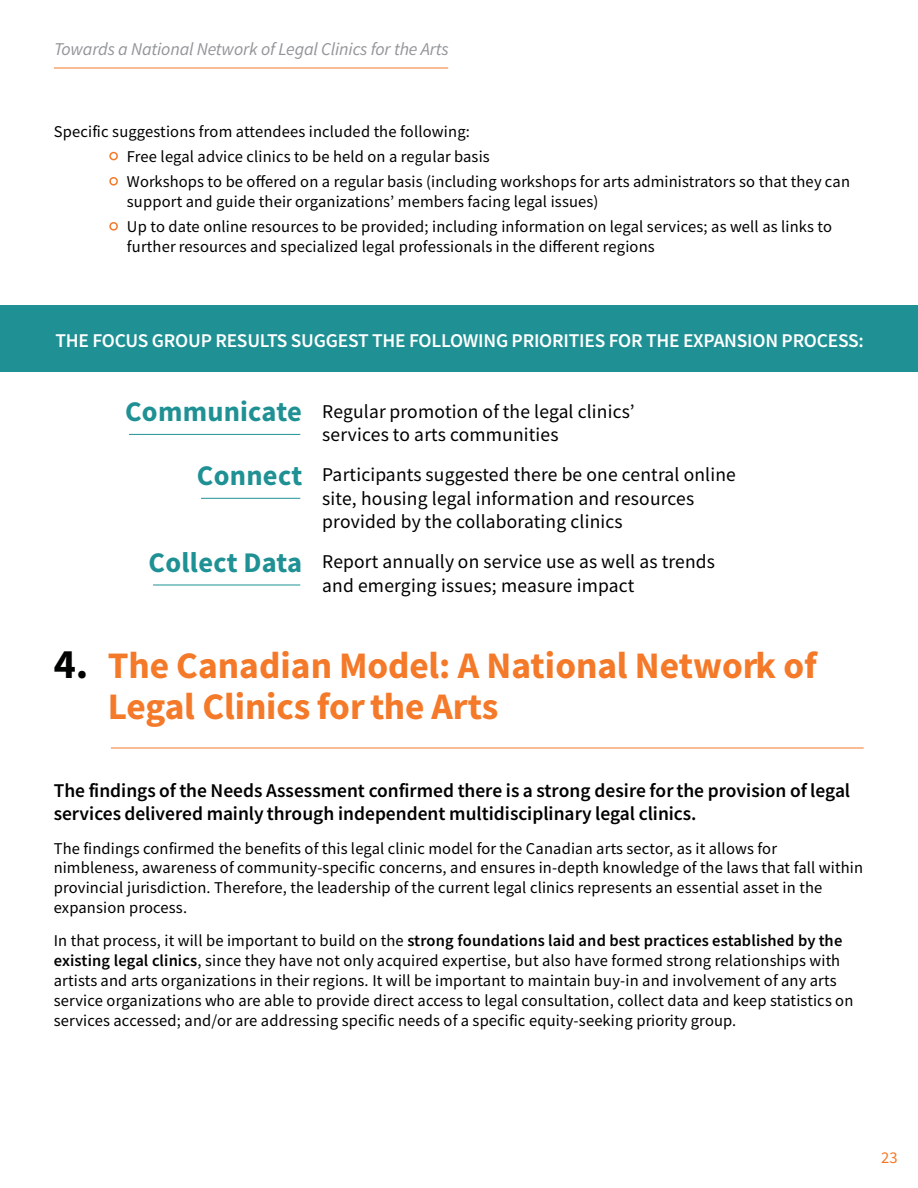
<style>
.page{position:relative;width:918px;height:1188px;background:#fff}
.page>*{position:absolute;margin:0;border:0;box-sizing:border-box;transform-origin:0 0}
.t1{font:37.5px/40.5px "Source Sans Variable";letter-spacing:.04em;color:#f47929}
.t2{font:28.5px "Source Sans Variable";letter-spacing:.045em;color:#1f9194}
.t3{font:19.5px/23.4px "Source Sans Variable";letter-spacing:.03em;color:#000}
.t4{font:19.5px "Source Sans Variable";letter-spacing:.015em;color:#fff}
.t5{font:italic 18px "Source Sans Variable";letter-spacing:.01em;color:#939598}
.t6{font:16.5px/19.8px "Source Sans Variable";letter-spacing:.03em;color:#000}
.t7{font:16.5px "Source Sans Variable";color:#f47929}
.s1{font-family:"Lato";font-weight:300;font-size:24px;color:#f47929}
.s2{font-size:42px;color:#000101}
</style>
<div class="page">
<hr style="left:54px;top:68px;width:394px;height:1px;background:#f47929">
<hr style="left:129px;top:434px;width:171px;height:1px;background:#1f9194">
<hr style="left:201px;top:498px;width:99px;height:1px;background:#1f9194">
<hr style="left:153px;top:585px;width:147px;height:1px;background:#1f9194">
<hr style="left:111px;top:748px;width:753px;height:1px;background:#f47929">
<div style="left:0;top:305px;width:918px;height:67px;background:#1f9194"></div>
<p class="t5" style="left:54px;top:38px;width:396px">Towards a National Network of Legal Clinics for the Arts</p>
<p class="t6" style="left:54px;top:121px;width:417px">Specific suggestions from attendees included the following:</p>
<p class="t6" style="left:107px;top:147px;width:384px"><span class="s1">•</span> Free legal advice clinics to be held on a regular basis</p>
<p class="t6" style="left:127px;top:172px;width:724px;text-indent:-20px"><span class="s1">•</span> Workshops to be offered on a regular basis (including workshops for arts administrators so that they can support and guide their organizations’ members facing legal issues)</p>
<p class="t6" style="left:127px;top:217px;width:706px;text-indent:-20px"><span class="s1">•</span> Up to date online resources to be provided; including information on legal services; as well as links to further resources and specialized legal professionals in the different regions</p>
<p class="t4" style="left:56px;top:329px;width:809px">THE FOCUS GROUP RESULTS SUGGEST THE FOLLOWING PRIORITIES FOR THE EXPANSION PROCESS:</p>
<h2 class="t2" style="left:125px;top:395px;width:177px">Communicate</h2>
<h2 class="t2" style="left:197px;top:459px;width:105px">Connect</h2>
<h2 class="t2" style="left:148px;top:545px;width:154px">Collect Data</h2>
<p class="t3" style="left:322px;top:400px;width:313px">Regular promotion of the legal clinics’ services to arts communities</p>
<p class="t3" style="left:322px;top:463px;width:415px">Participants suggested there be one central online site, housing legal information and resources provided by the collaborating clinics</p>
<p class="t3" style="left:322px;top:550px;width:394px">Report annually on service use as well as trends and emerging issues; measure impact</p>
<h1 class="t1" style="left:108px;top:646px;width:708px;text-indent:-54px"><span class="s2">4.</span> The Canadian Model: A National Network of<br>Legal Clinics for the Arts</h1>
<p class="t3" style="left:54px;top:779px;width:797px">The findings of the Needs Assessment confirmed there is a strong desire for the provision of legal services delivered mainly through independent multidisciplinary legal clinics.</p>
<p class="t6" style="left:54px;top:838px;width:811px">The findings confirmed the benefits of this legal clinic model for the Canadian arts sector, as it allows for nimbleness, awareness of community-specific concerns, and ensures in-depth knowledge of the laws that fall within provincial jurisdiction. Therefore, the leadership of the current legal clinics represents an essential asset in the expansion process.</p>
<p class="t6" style="left:54px;top:931px;width:801px">In that process, it will be important to build on the strong foundations laid and best practices established by the existing legal clinics, since they have not only acquired expertise, but also have formed strong relationships with artists and arts organizations in their regions. It will be important to maintain buy-in and involvement of any arts service organizations who are able to provide direct access to legal consultation, collect data and keep statistics on services accessed; and/or are addressing specific needs of a specific equity-seeking priority group.</p>
<p class="t7" style="left:881px;top:1147px;width:18px">23</p>
</div>
